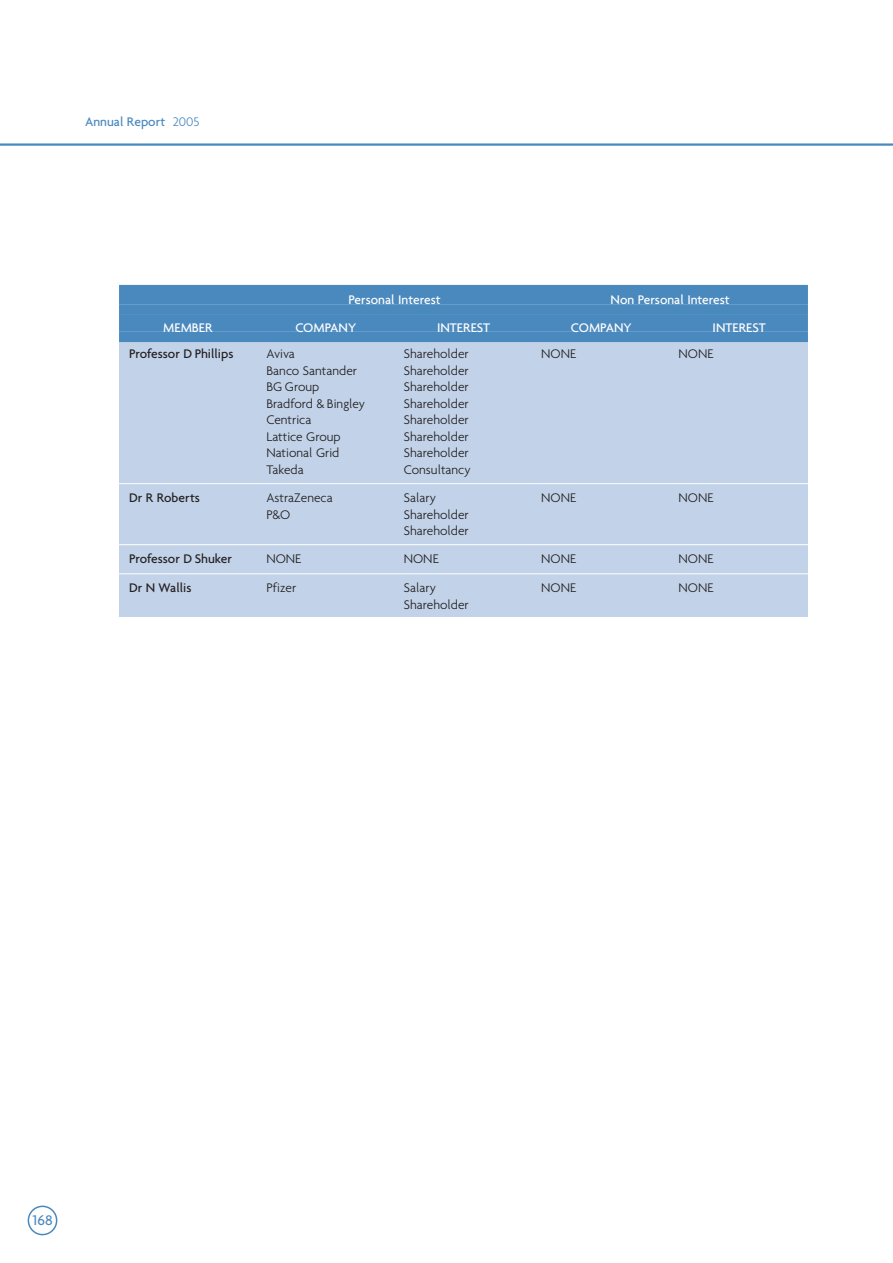
<style>
.page{position:relative;width:893px;height:1263px;background:#fff}
.page>*{position:absolute;margin:0;border:0;box-sizing:border-box;transform-origin:0 0}
.t1{font:500 15px "Agenda";color:#4a89be}
.t2{font:300 13.5px/16.5px "Agenda";color:#231f20}
.t3{font:500 13.5px "Agenda";color:#fff}
.t4{font:500 13.5px "Agenda";color:#231f20}
.t5{font:500 13.5px "Agenda";color:#4a89be}
.s1{font-weight:300}
</style>
<div class="page">
<svg style="left:28px;top:1205px;width:29px;height:30px"></svg>
<hr style="left:0;top:143px;width:893px;height:3px;background:#4a89be">
<div style="left:119px;top:285px;width:689px;height:332px;background:#c2d3e9"></div>
<div style="left:119px;top:285px;width:689px;height:19px;background:#4a89be"></div>
<div style="left:119px;top:304px;width:689px;height:11px;background:#4a89be"></div>
<div style="left:119px;top:314px;width:689px;height:18px;background:#4a89be"></div>
<div style="left:119px;top:332px;width:689px;height:10px;background:#4a89be"></div>
<hr style="left:119px;top:483px;width:689px;height:1px;background:#fff">
<hr style="left:119px;top:544px;width:689px;height:1px;background:#fff">
<hr style="left:119px;top:573px;width:689px;height:1px;background:#fff">
<p class="t5" style="left:85px;top:114px;width:116px">Annual Report <span class="s1">2005</span></p>
<p class="t3" style="left:349px;top:292px;width:93px">Personal Interest</p>
<p class="t3" style="left:611px;top:292px;width:121px">Non Personal Interest</p>
<p class="t3" style="left:163px;top:319px;width:51px">MEMBER</p>
<p class="t3" style="left:295px;top:319px;width:62px">COMPANY</p>
<p class="t3" style="left:437px;top:319px;width:55px">INTEREST</p>
<p class="t3" style="left:571px;top:319px;width:62px">COMPANY</p>
<p class="t3" style="left:713px;top:319px;width:55px">INTEREST</p>
<p class="t4" style="left:129px;top:346px;width:106px">Professor D Phillips</p>
<p class="t4" style="left:129px;top:489px;width:72px">Dr R Roberts</p>
<p class="t2" style="left:266px;top:345px;width:100px">Aviva<br>Banco Santander<br>BG Group<br>Bradford &amp; Bingley<br>Centrica<br>Lattice Group<br>National Grid<br>Takeda</p>
<p class="t2" style="left:266px;top:489px;width:68px">AstraZeneca<br>P&amp;O</p>
<p class="t2" style="left:404px;top:345px;width:67px">Shareholder</p>
<p class="t2" style="left:541px;top:345px;width:37px">NONE</p>
<p class="t2" style="left:679px;top:345px;width:37px">NONE</p>
<p class="t2" style="left:404px;top:362px;width:68px">Shareholder<br>Shareholder<br>Shareholder<br>Shareholder<br>Shareholder<br>Shareholder<br>Consultancy</p>
<p class="t2" style="left:404px;top:489px;width:34px">Salary</p>
<p class="t2" style="left:541px;top:489px;width:37px">NONE</p>
<p class="t2" style="left:679px;top:489px;width:37px">NONE</p>
<p class="t2" style="left:404px;top:506px;width:67px">Shareholder<br>Shareholder</p>
<p class="t4" style="left:129px;top:550px;width:104px">Professor D Shuker</p>
<p class="t2" style="left:266px;top:550px;width:37px">NONE</p>
<p class="t2" style="left:404px;top:550px;width:37px">NONE</p>
<p class="t2" style="left:541px;top:550px;width:37px">NONE</p>
<p class="t2" style="left:679px;top:550px;width:37px">NONE</p>
<p class="t4" style="left:129px;top:580px;width:64px">Dr N Wallis</p>
<p class="t2" style="left:266px;top:579px;width:31px">Pfizer</p>
<p class="t2" style="left:404px;top:579px;width:34px">Salary</p>
<p class="t2" style="left:541px;top:579px;width:37px">NONE</p>
<p class="t2" style="left:679px;top:579px;width:37px">NONE</p>
<p class="t2" style="left:404px;top:596px;width:67px">Shareholder</p>
<p class="t1" style="left:32px;top:1211px;width:22px">168</p>
</div>
